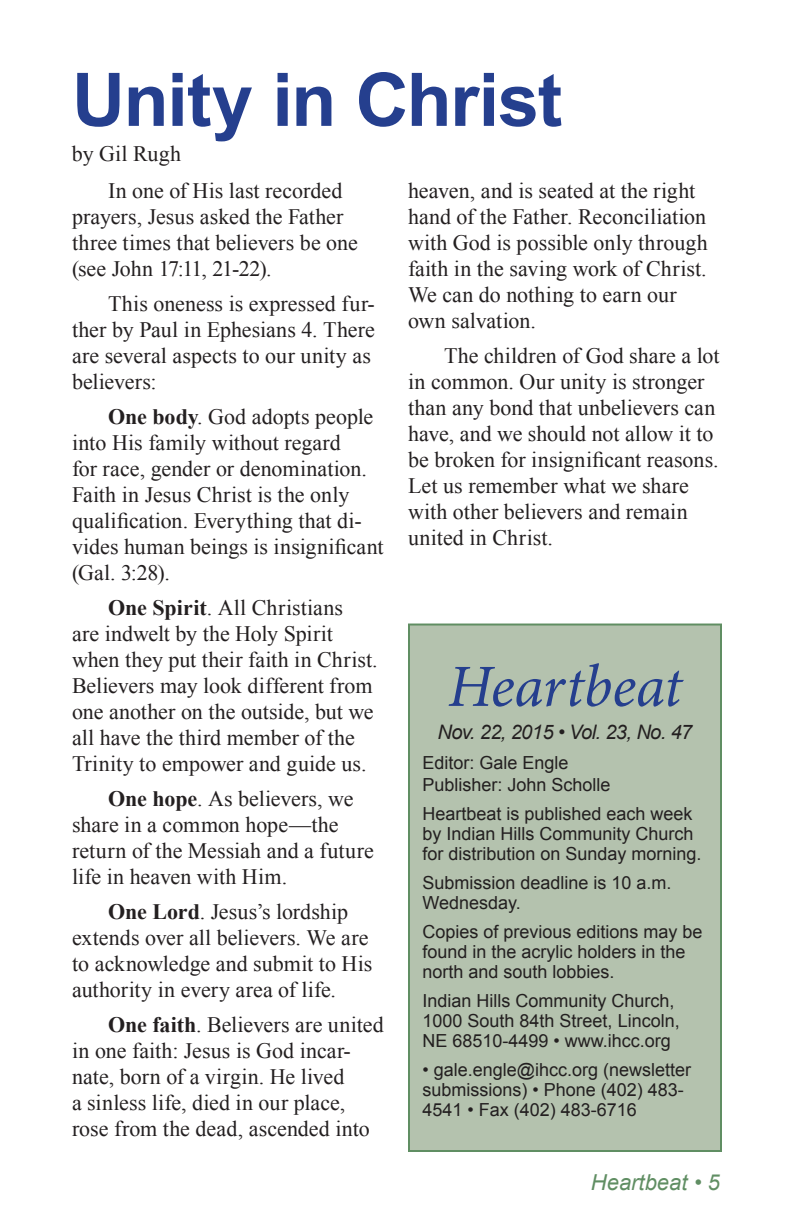
<style>
.page{position:relative;width:792px;height:1224px;background:#fff}
.page>*{position:absolute;margin:0;border:0;box-sizing:border-box;transform-origin:0 0}
.t1{font:700 74px "Arial";letter-spacing:-.02em;color:#253f8e}
.t2{font:italic 60px "Minion Pro";letter-spacing:-.01em;color:#253f8e}
.Text{font:22px/26px "Times New Roman";color:#231f20}
.t3{font:italic 22px "Arial";color:#608e63}
.t4{font:italic 20px "Arial";letter-spacing:-.03em;color:#231f20}
.t5{font:18px/20px "Arial";color:#231f20}
.s1{font-weight:700}
</style>
<div class="page">
<div style="left:408px;top:624px;width:314px;height:528px;background:#b4c2ae;border:2px solid #608e63"></div>
<p class="t1" style="left:72px;top:59px;width:492px">Unity in Christ</p>
<p class="Text" style="left:72px;top:140px;width:111px">by Gil Rugh</p>
<p class="Text" style="left:72px;top:177px;width:287px;text-indent:36px">In one of His last recorded prayers, Jesus asked the Father three times that believers be one (see John 17:11, 21-22).</p>
<p class="Text" style="left:72px;top:290px;width:305px;text-indent:36px">This oneness is expressed fur&shy;ther by Paul in Ephesians 4. There are several aspects to our unity as believers:</p>
<p class="Text" style="left:72px;top:403px;width:313px;text-indent:36px"><span class="s1">One body</span>. God adopts people into His family without regard<br>for race, gender or denomination.<br>Faith in Jesus Christ is the only qualification. Everything that di&shy;vides human beings is insignificant (Gal. 3:28).</p>
<p class="Text" style="left:72px;top:594px;width:307px;text-indent:36px"><span class="s1">One Spirit</span>. All Christians<br>are indwelt by the Holy Spirit when they put their faith in Christ.<br>Believers may look different from one another on the outside, but we all have the third member of the<br>Trinity to empower and guide us.</p>
<p class="Text" style="left:72px;top:785px;width:303px;text-indent:36px"><span class="s1">One hope</span>. As believers, we share in a common hope—the return of the Messiah and a future life in heaven with Him.</p>
<p class="Text" style="left:72px;top:898px;width:302px;text-indent:36px"><span class="s1">One Lord</span>. Jesus’s lordship extends over all believers. We are to acknowledge and submit to His authority in every area of life.</p>
<p class="Text" style="left:72px;top:1011px;width:313px;text-indent:36px"><span class="s1">One faith</span>. Believers are united in one faith: Jesus is God incar&shy;nate, born of a virgin. He lived<br>a sinless life, died in our place, rose from the dead, ascended into</p>
<p class="Text" style="left:408px;top:177px;width:301px">heaven, and is seated at the right hand of the Father. Reconciliation with God is possible only through faith in the saving work of Christ.<br>We can do nothing to earn our own salvation.</p>
<p class="Text" style="left:408px;top:342px;width:313px;text-indent:36px">The children of God share a lot in common. Our unity is stronger than any bond that unbelievers can have, and we should not allow it to be broken for insignificant reasons.<br>Let us remember what we share with other believers and remain united in Christ.</p>
<p class="t2" style="left:448px;top:646px;width:236px">Heartbeat</p>
<p class="t4" style="left:438px;top:721px;width:256px">Nov. 22, 2015 • Vol. 23, No. 47</p>
<p class="t5" style="left:423px;top:753px;width:148px">Editor: Gale Engle</p>
<p class="t5" style="left:423px;top:775px;width:190px">Publisher: John Scholle</p>
<p class="t5" style="left:423px;top:804px;width:281px">Heartbeat is published each week by Indian Hills Community Church for distribution on Sunday morning.</p>
<p class="t5" style="left:423px;top:873px;width:251px">Submission deadline is 10 a.m.<br>Wednesday.</p>
<p class="t5" style="left:423px;top:922px;width:282px">Copies of previous editions may be found in the acrylic holders in the north and south lobbies.</p>
<p class="t5" style="left:423px;top:991px;width:259px">Indian Hills Community Church,<br>1000 South 84th Street, Lincoln,<br>NE 68510-4499 • www.ihcc.org</p>
<p class="t5" style="left:423px;top:1060px;width:270px">• gale.engle@ihcc.org (newsletter submissions) • Phone (402) 483-<br>4541 • Fax (402) 483-6716</p>
<p class="t3" style="left:591px;top:1170px;width:130px">Heartbeat • 5</p>
</div>
